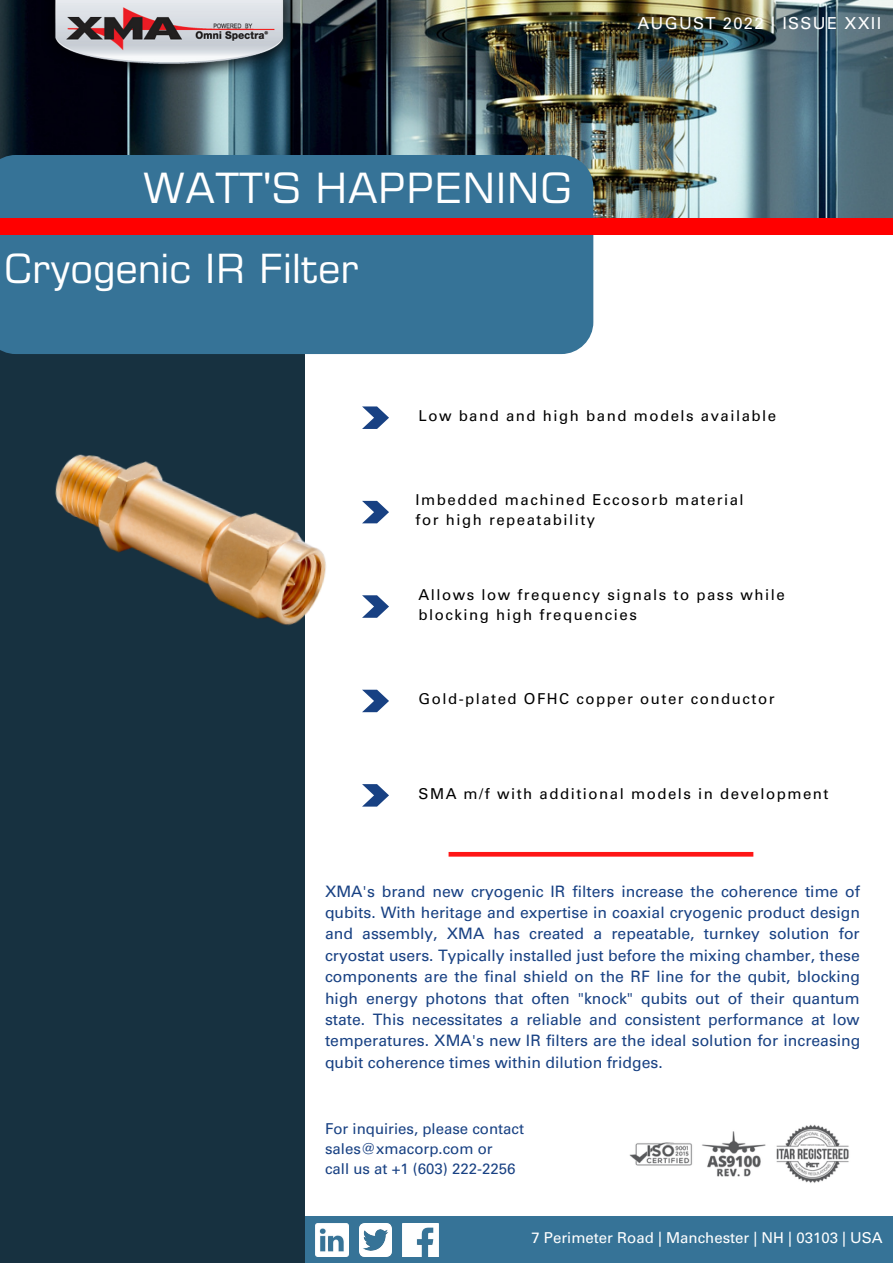
<style>
.page{position:relative;width:893px;height:1264px;background:#fff}
.page>*{position:absolute;margin:0;border:0;box-sizing:border-box;transform-origin:0 0}
.t1{font:42px "Eurostile LT Pro";color:#fff}
.t2{font:40.5px "Eurostile LT Pro";color:#fff}
.t3{font:16.5px "Univers LT Std";letter-spacing:.08em;color:#fff}
.t4{font:15.75px/21.3px "Univers LT Std";color:#184183;text-align:justify}
.t5{font:15px/20.2px "Univers LT Std";letter-spacing:.1em;color:#000}
.t6{font:15px/20.2px "Univers LT Std";color:#184183}
.t7{font:15px "Univers LT Std";color:#fff}
</style>
<div class="page">
<div style="left:0;top:344px;width:305px;height:918px;background:#173140"></div>
<div style="left:305px;top:1216px;width:587px;height:46px;background:#367397"></div>
<img style="left:0;top:0;width:892px;height:218px">
<img style="left:42px;top:0;width:267px;height:87px">
<img style="left:629px;top:1124px;width:220px;height:59px">
<svg style="left:448px;top:852px;width:305px;height:4px"></svg>
<svg style="left:362px;top:406px;width:27px;height:23px"></svg>
<svg style="left:362px;top:595px;width:27px;height:22px"></svg>
<svg style="left:362px;top:689px;width:27px;height:23px"></svg>
<svg style="left:362px;top:501px;width:27px;height:22px"></svg>
<div style="left:0;top:155px;width:593px;height:199px;background:#367397"></div>
<div style="left:0;top:218px;width:892px;height:16px;background:#f00"></div>
<img style="left:316px;top:1223px;width:32px;height:33px">
<img style="left:402px;top:1223px;width:36px;height:33px">
<img style="left:359px;top:1223px;width:33px;height:33px">
<svg style="left:362px;top:784px;width:27px;height:22px"></svg>
<img style="left:55px;top:454px;width:271px;height:172px">
<h1 class="t1" style="left:143px;top:172px;width:430px">WATT'S HAPPENING</h1>
<h2 class="t2" style="left:3px;top:254px;width:357px">Cryogenic IR Filter</h2>
<p class="t3" style="left:637px;top:17px;width:245px">AUGUST 2022 | ISSUE XXII</p>
<p class="t5" style="left:418px;top:407px;width:359px">Low band and high band models available</p>
<p class="t5" style="left:415px;top:491px;width:330px">Imbedded machined Eccosorb material for high repeatability</p>
<p class="t5" style="left:418px;top:586px;width:368px">Allows low frequency signals to pass while blocking high frequencies</p>
<p class="t5" style="left:418px;top:690px;width:357px">Gold-plated OFHC copper outer conductor</p>
<p class="t5" style="left:418px;top:785px;width:411px">SMA m/f with additional models in development</p>
<p class="t4" style="left:325px;top:882px;width:537px">XMA's brand new cryogenic IR filters increase the coherence time of qubits. With heritage and expertise in coaxial cryogenic product design and assembly, XMA has created a repeatable, turnkey solution for cryostat users. Typically installed just before the mixing chamber, these components are the final shield on the RF line for the qubit, blocking high energy photons that often "knock" qubits out of their quantum state. This necessitates a reliable and consistent performance at low temperatures. XMA's new IR filters are the ideal solution for increasing qubit coherence times within dilution fridges.</p>
<p class="t6" style="left:325px;top:1120px;width:200px">For inquiries, please contact sales@xmacorp.com or<br>call us at +1 (603) 222-2256</p>
<p class="t7" style="left:531px;top:1232px;width:353px">7 Perimeter Road | Manchester | NH | 03103 | USA</p>
</div>
